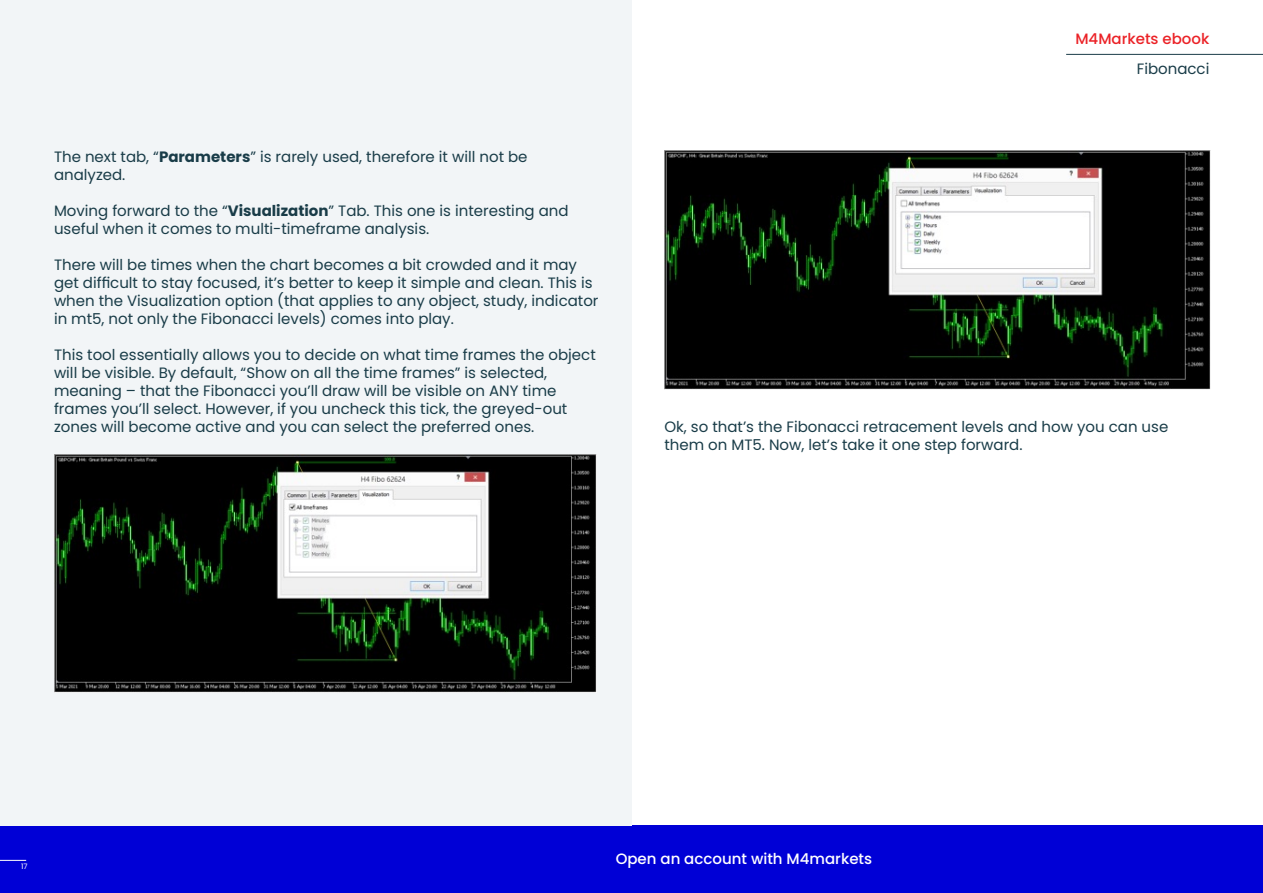
<style>
.page{position:relative;width:1263px;height:893px;background:#fff}
.page>*{position:absolute;margin:0;border:0;box-sizing:border-box;transform-origin:0 0}
.t1{font:15px/18px "Poppins";color:#193c48}
.t2{font:500 15px "Poppins";color:#fff}
.t3{font:500 15px "Poppins";color:#eb2227}
.t4{font:7.5px "Poppins";color:#fff}
.s1{font-weight:700}
</style>
<div class="page">
<div style="left:0;top:825px;width:1263px;height:68px;background:#0000d6"></div>
<svg style="left:0;top:860px;width:26px;height:1px"></svg>
<hr style="left:1066px;top:54px;width:197px;height:1px;background:#193c48">
<div style="left:0;top:0;width:631px;height:825px;background:#f2f5f7"></div>
<img style="left:54px;top:455px;width:542px;height:237px">
<img style="left:664px;top:151px;width:547px;height:239px">
<p class="t3" style="left:1075px;top:30px;width:136px">M4Markets ebook</p>
<p class="t1" style="left:54px;top:148px;width:475px">The next tab, “<span class="s1">Parameters</span>” is rarely used, therefore it will not be analyzed.</p>
<p class="t1" style="left:54px;top:202px;width:516px">Moving forward to the “<span class="s1">Visualization</span>” Tab. This one is interesting and useful when it comes to multi-timeframe analysis.</p>
<p class="t1" style="left:54px;top:256px;width:546px">There will be times when the chart becomes a bit crowded and it may get difficult to stay focused, it’s better to keep it simple and clean. This is when the Visualization option (that applies to any object, study, indicator in mt5, not only the Fibonacci levels) comes into play.</p>
<p class="t1" style="left:54px;top:346px;width:543px">This tool essentially allows you to decide on what time frames the object will be visible. By default, “Show on all the time frames” is selected, meaning – that the Fibonacci you’ll draw will be visible on ANY time frames you’ll select. However, if you uncheck this tick, the greyed-out zones will become active and you can select the preferred ones.</p>
<p class="t1" style="left:1137px;top:60px;width:74px">Fibonacci</p>
<p class="t1" style="left:664px;top:418px;width:505px">Ok, so that’s the Fibonacci retracement levels and how you can use them on MT5. Now, let’s take it one step forward.</p>
<p class="t4" style="left:21px;top:862px;width:8px">17</p>
<p class="t2" style="left:616px;top:850px;width:258px">Open an account with M4markets</p>
</div>
